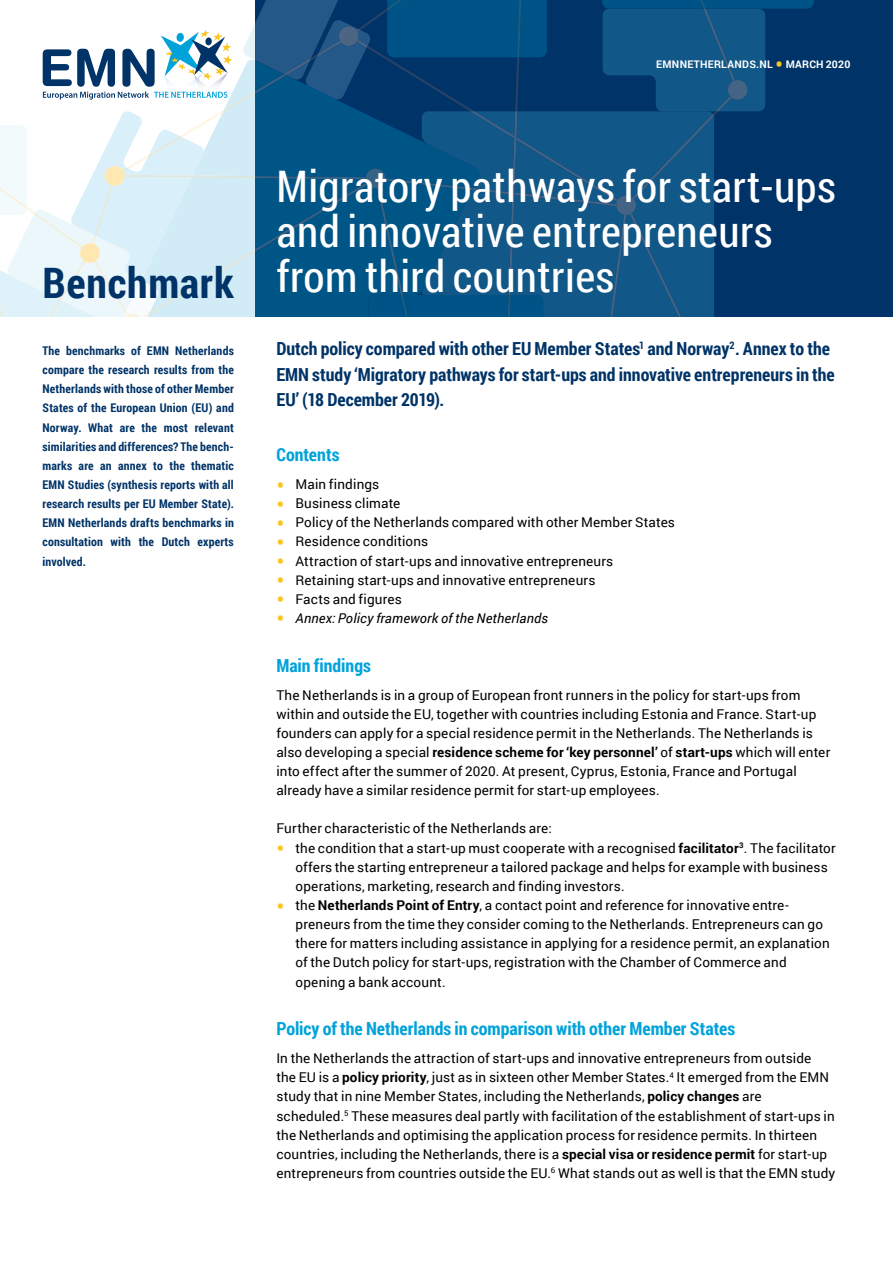
<style>
.page{position:relative;width:893px;height:1263px;background:#fff}
.page>*{position:absolute;margin:0;border:0;box-sizing:border-box;transform-origin:0 0}
.t1{font:43.5px/45px "Roboto Condensed";letter-spacing:.01em;color:#fff}
.t2{font:700 42px "Roboto Condensed";letter-spacing:.02em;color:#003367}
.t3{font:700 18px/25.5px "Roboto Condensed";color:#003367}
.t4{font:700 18px "Roboto Condensed";color:#00a2da}
.t5{font:13.5px/19.2px "Roboto";letter-spacing:.015em;color:#000}
.t6{font:italic 13.5px "Roboto";letter-spacing:.01em;color:#000}
.t7{font:700 12px/19.2px "Roboto Condensed";letter-spacing:.015em;color:#003367;text-align:justify}
.t8{font:700 10.5px "Roboto";letter-spacing:.025em;color:#fff}
.s1{font-weight:400;font-size:24px;color:#fcc51d}
.s2{font-size:24px;color:#fcc51d}
.s3{font-style:normal;font-size:24px;color:#fcc51d}
.s4{font-weight:700}
</style>
<div class="page">
<div style="left:255px;top:0;width:638px;height:317px;background:#003367"></div>
<svg style="left:0;top:0;width:814px;height:317px"></svg>
<h2 class="t2" style="left:43px;top:253px;width:193px">Benchmark</h2>
<p class="t7" style="left:43px;top:341px;width:193px">The benchmarks of EMN Netherlands compare the research results from the Netherlands with those of other Member States of the European Union (EU) and Norway. What are the most relevant similarities and differences? The bench&shy;marks are an annex to the thematic EMN Studies (synthesis reports with all research results per EU Member State).<br>EMN Netherlands drafts benchmarks in consultation with the Dutch experts involved.</p>
<p class="t8" style="left:656px;top:57px;width:196px">EMNNETHERLANDS.NL <span class="s1">•</span> MARCH 2020</p>
<h1 class="t1" style="left:276px;top:163px;width:561px">Migratory pathways for start-ups and innovative entrepreneurs from third countries</h1>
<h3 class="t3" style="left:276px;top:335px;width:560px">Dutch policy compared with other EU Member States<sup>1</sup> and Norway<sup>2</sup>. Annex to the<br>EMN study ‘Migratory pathways for start-ups and innovative entrepreneurs in the<br>EU’ (18 December 2019).</h3>
<h3 class="t4" style="left:276px;top:442px;width:65px">Contents</h3>
<p class="t5" style="left:276px;top:474px;width:104px"><span class="s2">•</span> Main findings</p>
<p class="t5" style="left:276px;top:493px;width:126px"><span class="s2">•</span> Business climate</p>
<p class="t5" style="left:276px;top:512px;width:400px"><span class="s2">•</span> Policy of the Netherlands compared with other Member States</p>
<p class="t5" style="left:276px;top:531px;width:153px"><span class="s2">•</span> Residence conditions</p>
<p class="t5" style="left:276px;top:551px;width:338px"><span class="s2">•</span> Attraction of start-ups and innovative entrepreneurs</p>
<p class="t5" style="left:276px;top:570px;width:320px"><span class="s2">•</span> Retaining start-ups and innovative entrepreneurs</p>
<p class="t5" style="left:276px;top:589px;width:127px"><span class="s2">•</span> Facts and figures</p>
<p class="t6" style="left:276px;top:609px;width:273px"><span class="s3">•</span> Annex: Policy framework of the Netherlands</p>
<h3 class="t4" style="left:276px;top:653px;width:96px">Main findings</h3>
<p class="t5" style="left:276px;top:685px;width:555px">The Netherlands is in a group of European front runners in the policy for start-ups from within and outside the EU, together with countries including Estonia and France. Start-up founders can apply for a special residence permit in the Netherlands. The Netherlands is also developing a special <span class="s4">residence scheme for ‘key personnel’</span> of <span class="s4">start-ups</span> which will enter into effect after the summer of 2020. At present, Cyprus, Estonia, France and Portugal already have a similar residence permit for start-up employees.</p>
<p class="t5" style="left:276px;top:818px;width:277px">Further characteristic of the Netherlands are:</p>
<p class="t5" style="left:296px;top:838px;width:542px;text-indent:-19px"><span class="s2">•</span> the condition that a start-up must cooperate with a recognised <span class="s4">facilitator</span><sup>3</sup>. The facilitator offers the starting entrepreneur a tailored package and helps for example with business operations, marketing, research and finding investors.</p>
<p class="t5" style="left:296px;top:895px;width:536px;text-indent:-19px"><span class="s2">•</span> the <span class="s4">Netherlands Point of Entry</span>, a contact point and reference for innovative entre&shy;preneurs from the time they consider coming to the Netherlands. Entrepreneurs can go there for matters including assistance in applying for a residence permit, an explanation of the Dutch policy for start-ups, registration with the Chamber of Commerce and opening a bank account.</p>
<h3 class="t4" style="left:276px;top:1016px;width:460px">Policy of the Netherlands in comparison with other Member States</h3>
<p class="t5" style="left:276px;top:1048px;width:561px">In the Netherlands the attraction of start-ups and innovative entrepreneurs from outside<br>the EU is a <span class="s4">policy priority</span>, just as in sixteen other Member States.<sup>4</sup> It emerged from the EMN study that in nine Member States, including the Netherlands, <span class="s4">policy changes</span> are scheduled.<sup>5</sup> These measures deal partly with facilitation of the establishment of start-ups in the Netherlands and optimising the application process for residence permits. In thirteen countries, including the Netherlands, there is a <span class="s4">special visa or residence permit</span> for start-up entrepreneurs from countries outside the EU.<sup>6</sup> What stands out as well is that the EMN study</p>
</div>
